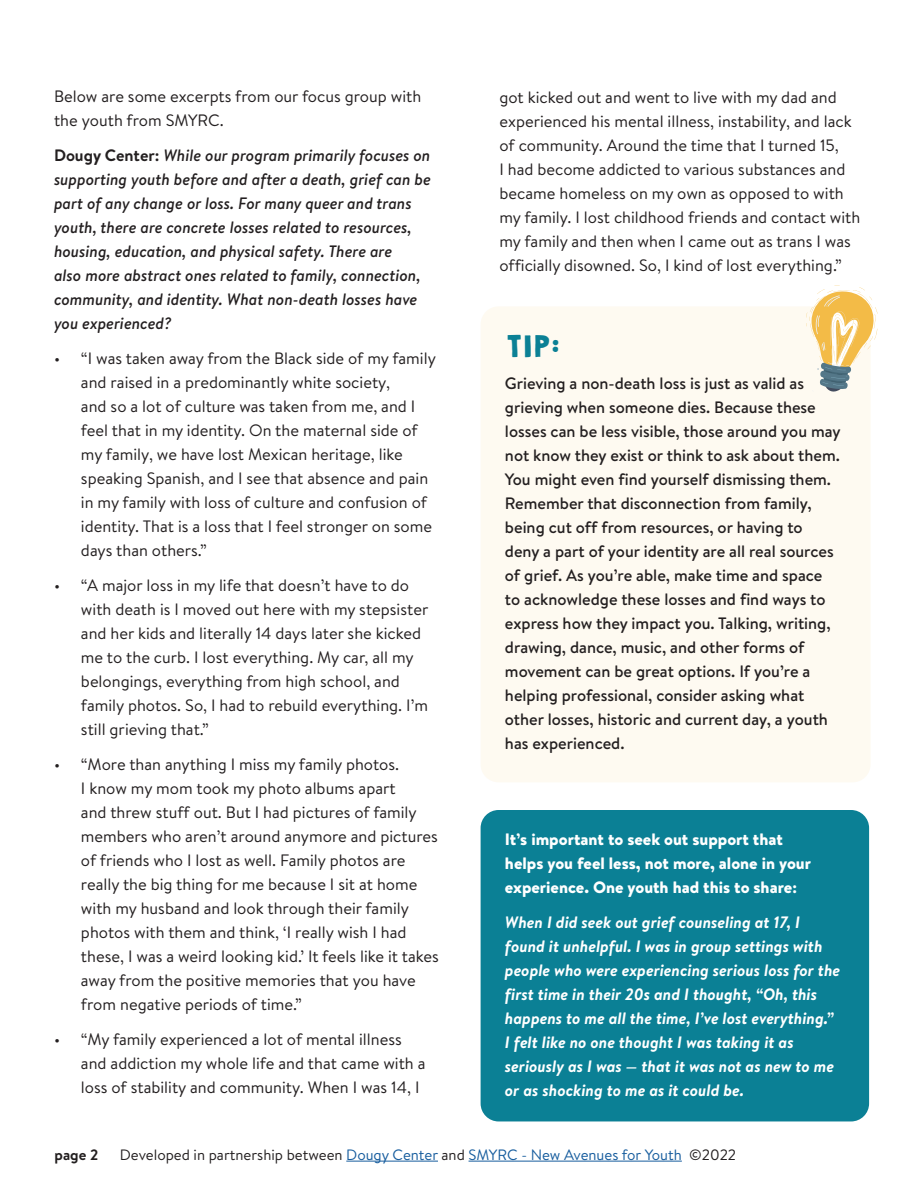
<style>
.page{position:relative;width:918px;height:1188px;background:#fff}
.page>*{position:absolute;margin:0;border:0;box-sizing:border-box;transform-origin:0 0}
.t1{font:27px "KGHAPPY Solid";color:#0b8095}
.t2{font:16.5px/24px "Brandon Text";color:#231f20}
.t3{font:500 16.5px/24px "Brandon Text";color:#231f20}
.t4{font:italic 500 16.5px/24px "Brandon Text";color:#231f20}
.t5{font:italic 700 16.5px/24px "Brandon Text";color:#fff}
.t6{font:900 16.5px/24px "Brandon Text";color:#fff}
.t7{font:15px "Brandon Text";color:#231f20}
.t8{font:700 15px "Brandon Text";color:#231f20}
.s1{font-weight:700;font-style:normal}
.s2{color:#175d9e}
</style>
<div class="page">
<div style="left:481px;top:810px;width:388px;height:311px;background:#0b8095;border-radius:18px"></div>
<div style="left:481px;top:306px;width:390px;height:476px;background:#fefaf1;border-radius:18px"></div>
<svg style="left:806px;top:285px;width:72px;height:107px"></svg>
<hr style="left:346px;top:1161px;width:92px;height:1px;background:#175d9e">
<hr style="left:469px;top:1161px;width:213px;height:1px;background:#175d9e">
<p class="t2" style="left:54px;top:84px;width:369px">Below are some excerpts from our focus group with the youth from SMYRC.</p>
<p class="t4" style="left:54px;top:143px;width:378px"><span class="s1">Dougy Center:</span> While our program primarily focuses on supporting youth before and after a death, grief can be part of any change or loss. For many queer and trans youth, there are concrete losses related to resources, housing, education, and physical safety. There are<br>also more abstract ones related to family, connection, community, and identity. What non-death losses have you experienced?</p>
<p class="t2" style="left:81px;top:346px;width:356px;text-indent:-27px">• “I was taken away from the Black side of my family and raised in a predominantly white society,<br>and so a lot of culture was taken from me, and I feel that in my identity. On the maternal side of my family, we have lost Mexican heritage, like speaking Spanish, and I see that absence and pain in my family with loss of culture and confusion of identity. That is a loss that I feel stronger on some days than others.”</p>
<p class="t2" style="left:81px;top:573px;width:349px;text-indent:-27px">• “A major loss in my life that doesn’t have to do with death is I moved out here with my stepsister and her kids and literally 14 days later she kicked me to the curb. I lost everything. My car, all my belongings, everything from high school, and family photos. So, I had to rebuild everything. I’m still grieving that.”</p>
<p class="t2" style="left:81px;top:751px;width:359px;text-indent:-27px">• “More than anything I miss my family photos.<br>I know my mom took my photo albums apart<br>and threw stuff out. But I had pictures of family members who aren’t around anymore and pictures of friends who I lost as well. Family photos are really the big thing for me because I sit at home with my husband and look through their family photos with them and think, ‘I really wish I had these, I was a weird looking kid.’ It feels like it takes away from the positive memories that you have from negative periods of time.”</p>
<p class="t2" style="left:81px;top:1026px;width:346px;text-indent:-27px">• “My family experienced a lot of mental illness and addiction my whole life and that came with a loss of stability and community. When I was 14, I</p>
<p class="t2" style="left:500px;top:84px;width:362px">got kicked out and went to live with my dad and experienced his mental illness, instability, and lack of community. Around the time that I turned 15,<br>I had become addicted to various substances and became homeless on my own as opposed to with my family. I lost childhood friends and contact with my family and then when I came out as trans I was officially disowned. So, I kind of lost everything.”</p>
<h1 class="t1" style="left:505px;top:326px;width:56px">TIP:</h1>
<p class="t3" style="left:505px;top:371px;width:337px">Grieving a non-death loss is just as valid as grieving when someone dies. Because these losses can be less visible, those around you may not know they exist or think to ask about them.<br>You might even find yourself dismissing them.<br>Remember that disconnection from family, being cut off from resources, or having to deny a part of your identity are all real sources of grief. As you’re able, make time and space to acknowledge these losses and find ways to express how they impact you. Talking, writing, drawing, dance, music, and other forms of movement can be great options. If you’re a helping professional, consider asking what other losses, historic and current day, a youth has experienced.</p>
<p class="t6" style="left:505px;top:827px;width:308px">It’s important to seek out support that helps you feel less, not more, alone in your experience. One youth had this to share:</p>
<p class="t5" style="left:505px;top:910px;width:337px">When I did seek out grief counseling at 17, I found it unhelpful. I was in group settings with people who were experiencing serious loss for the first time in their 20s and I thought, “Oh, this happens to me all the time, I’ve lost everything.” I felt like no one thought I was taking it as seriously as I was — that it was not as new to me or as shocking to me as it could be.</p>
<p class="t8" style="left:55px;top:1144px;width:45px">page 2</p>
<p class="t7" style="left:120px;top:1144px;width:618px">Developed in partnership between <span class="s2">Dougy Center</span> and <span class="s2">SMYRC - New Avenues for Youth</span> ©2022</p>
</div>
